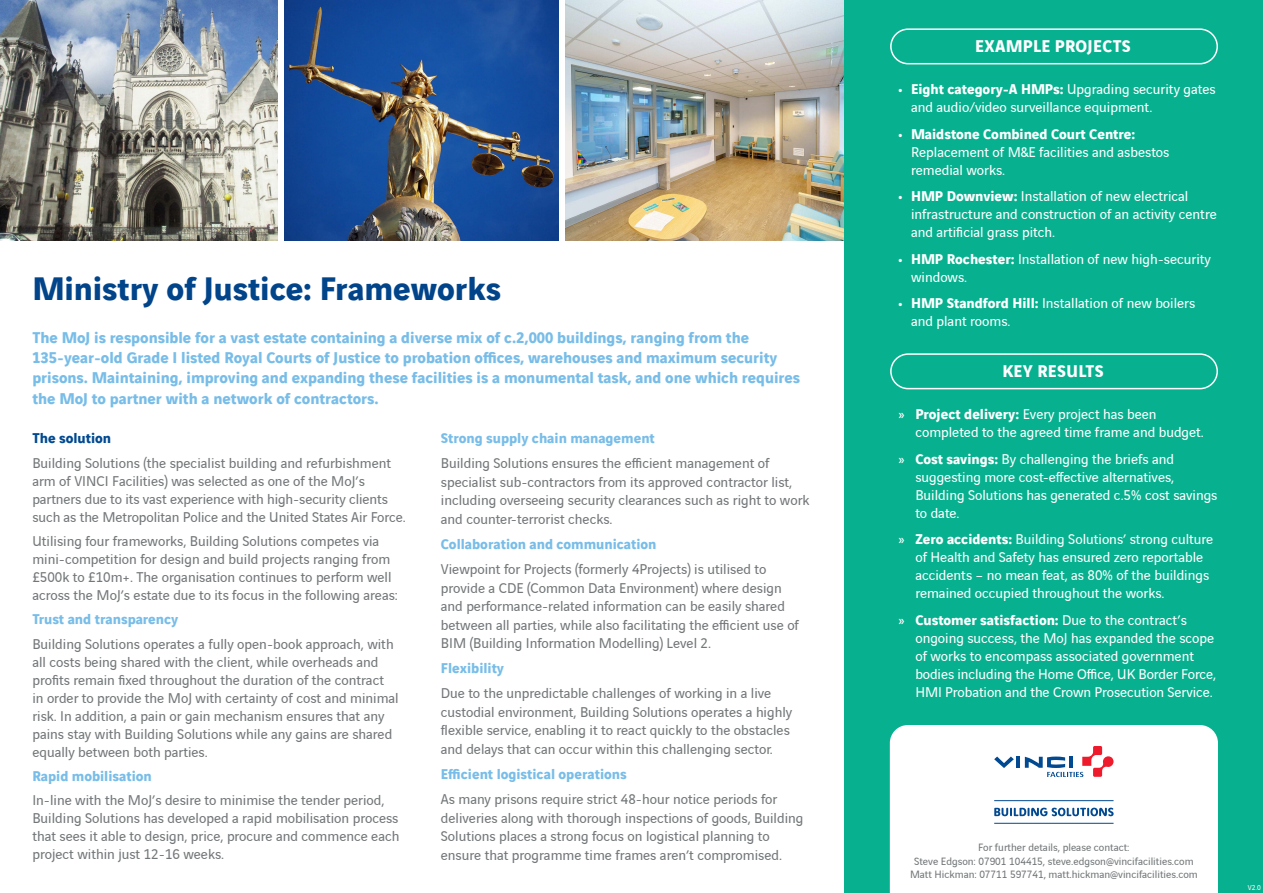
<style>
.page{position:relative;width:1263px;height:893px;background:#fff}
.page>*{position:absolute;margin:0;border:0;box-sizing:border-box;transform-origin:0 0}
.t1{font:700 34.5px "Vinci Sans";color:#01448a}
.t2{font:700 18px "Vinci Sans";letter-spacing:.02em;color:#fff}
.t3{font:700 16.5px/20.1px "Vinci Sans";color:#78bde8}
.t4{font:15px/18px "Vinci Sans";color:#737779}
.t5{font:15px/18px "Vinci Sans";color:#fff}
.Heading_light_blue{font:700 15px "Vinci Sans";color:#78bde8}
.Heading_dark_blue{font:700 15px "Vinci Sans";color:#014990}
.t6{font:11.25px "Vinci Sans";color:#737779}
.t7{font:7.5px "Vinci Sans";color:#fff}
.s1{font-weight:700}
</style>
<div class="page">
<img style="left:565px;top:0;width:280px;height:240px">
<img style="left:284px;top:0;width:275px;height:240px">
<img style="left:0;top:0;width:278px;height:240px">
<div style="left:845px;top:0;width:418px;height:893px;background:#07b18f"></div>
<div style="left:890px;top:353px;width:328px;height:36px;border:2px solid #fff;border-radius:17px"></div>
<div style="left:890px;top:28px;width:328px;height:36px;border:2px solid #fff;border-radius:17px"></div>
<div style="left:890px;top:725px;width:328px;height:168px;background:#fff"></div>
<hr style="left:1016px;top:757px;width:4px;height:11px;background:#014990">
<svg style="left:994px;top:756px;width:20px;height:12px"></svg>
<svg style="left:1025px;top:746px;width:88px;height:31px;background:#d8c8d4"></svg>
<hr style="left:994px;top:800px;width:119px;height:1px;background:#014990">
<hr style="left:994px;top:823px;width:119px;height:1px;background:#014990">
<svg style="left:994px;top:808px;width:119px;height:8px"></svg>
<p class="t1" style="left:33px;top:261px;width:470px">Ministry of Justice: Frameworks</p>
<p class="t3" style="left:32px;top:326px;width:769px">The MoJ is responsible for a vast estate containing a diverse mix of c.2,000 buildings, ranging from the 135-year-old Grade I listed Royal Courts of Justice to probation offices, warehouses and maximum security prisons. Maintaining, improving and expanding these facilities is a monumental task, and one which requires the MoJ to partner with a network of contractors.</p>
<p class="Heading_dark_blue" style="left:32px;top:426px;width:80px">The solution</p>
<p class="t4" style="left:32px;top:452px;width:375px">Building Solutions (the specialist building and refurbishment arm of VINCI Facilities) was selected as one of the MoJ’s partners due to its vast experience with high-security clients such as the Metropolitan Police and the United States Air Force.</p>
<p class="t4" style="left:32px;top:531px;width:367px">Utilising four frameworks, Building Solutions competes via mini-competition for design and build projects ranging from £500k to £10m+. The organisation continues to perform well across the MoJ’s estate due to its focus in the following areas:</p>
<p class="Heading_light_blue" style="left:32px;top:607px;width:148px">Trust and transparency</p>
<p class="t4" style="left:32px;top:633px;width:368px">Building Solutions operates a fully open-book approach, with all costs being shared with the client, while overheads and profits remain fixed throughout the duration of the contract in order to provide the MoJ with certainty of cost and minimal risk. In addition, a pain or gain mechanism ensures that any pains stay with Building Solutions while any gains are shared equally between both parties.</p>
<p class="Heading_light_blue" style="left:32px;top:764px;width:121px">Rapid mobilisation</p>
<p class="t4" style="left:32px;top:790px;width:369px">In-line with the MoJ’s desire to minimise the tender period, Building Solutions has developed a rapid mobilisation process that sees it able to design, price, procure and commence each project within just 12-16 weeks.</p>
<p class="Heading_light_blue" style="left:441px;top:426px;width:215px">Strong supply chain management</p>
<p class="t4" style="left:441px;top:453px;width:370px;line-height:18.6px">Building Solutions ensures the efficient management of specialist sub-contractors from its approved contractor list, including overseeing security clearances such as right to work and counter-terrorist checks.</p>
<p class="Heading_light_blue" style="left:441px;top:532px;width:217px">Collaboration and communication</p>
<p class="t4" style="left:441px;top:558px;width:360px;line-height:18.6px">Viewpoint for Projects (formerly 4Projects) is utilised to provide a CDE (Common Data Environment) where design and performance-related information can be easily shared between all parties, while also facilitating the efficient use of BIM (Building Information Modelling) Level 2.</p>
<p class="Heading_light_blue" style="left:441px;top:656px;width:65px">Flexibility</p>
<p class="t4" style="left:441px;top:683px;width:353px;line-height:18.6px">Due to the unpredictable challenges of working in a live custodial environment, Building Solutions operates a highly flexible service, enabling it to react quickly to the obstacles and delays that can occur within this challenging sector.</p>
<p class="Heading_light_blue" style="left:441px;top:762px;width:187px">Efficient logistical operations</p>
<p class="t4" style="left:441px;top:788px;width:364px;line-height:18.6px">As many prisons require strict 48-hour notice periods for deliveries along with thorough inspections of goods, Building Solutions places a strong focus on logistical planning to ensure that programme time frames aren’t compromised.</p>
<p class="t2" style="left:975px;top:32px;width:157px">EXAMPLE PROJECTS</p>
<p class="t5" style="left:911px;top:79px;width:306px;text-indent:-13px"><span class="s1">• Eight category-A HMPs:</span> Upgrading security gates and audio/video surveillance equipment.</p>
<p class="t5" style="left:911px;top:123px;width:260px;text-indent:-13px"><span class="s1">• Maidstone Combined Court Centre:<br></span>Replacement of M&amp;E facilities and asbestos remedial works.</p>
<p class="t5" style="left:911px;top:186px;width:307px;text-indent:-13px"><span class="s1">• HMP Downview:</span> Installation of new electrical infrastructure and construction of an activity centre and artificial grass pitch.</p>
<p class="t5" style="left:911px;top:248px;width:301px;text-indent:-13px"><span class="s1">• HMP Rochester:</span> Installation of new high-security windows.</p>
<p class="t5" style="left:911px;top:293px;width:286px;text-indent:-13px"><span class="s1">• HMP Standford Hill:</span> Installation of new boilers and plant rooms.</p>
<p class="t2" style="left:1002px;top:357px;width:103px">KEY RESULTS</p>
<p class="t5" style="left:915px;top:404px;width:290px;text-indent:-17px">» <span class="s1">Project delivery:</span> Every project has been completed to the agreed time frame and budget.</p>
<p class="t5" style="left:915px;top:449px;width:304px;text-indent:-17px">» <span class="s1">Cost savings:</span> By challenging the briefs and suggesting more cost-effective alternatives, Building Solutions has generated c.5% cost savings to date.</p>
<p class="t5" style="left:915px;top:529px;width:299px;text-indent:-17px">» <span class="s1">Zero accidents:</span> Building Solutions’ strong culture of Health and Safety has ensured zero reportable accidents – no mean feat, as 80% of the buildings remained occupied throughout the works.</p>
<p class="t5" style="left:915px;top:610px;width:302px;text-indent:-17px">» <span class="s1">Customer satisfaction:</span> Due to the contract’s ongoing success, the MoJ has expanded the scope of works to encompass associated government bodies including the Home Office, UK Border Force, HMI Probation and the Crown Prosecution Service.</p>
<p class="t6" style="left:978px;top:839px;width:153px">For further details, please contact:</p>
<p class="t6" style="left:914px;top:853px;width:281px">Steve Edgson: 07901 104415, steve.edgson@vincifacilities.com</p>
<p class="t6" style="left:910px;top:866px;width:289px">Matt Hickman: 07711 597741, matt.hickman@vincifacilities.com</p>
<p class="t7" style="left:1248px;top:882px;width:14px">V2.0</p>
</div>
